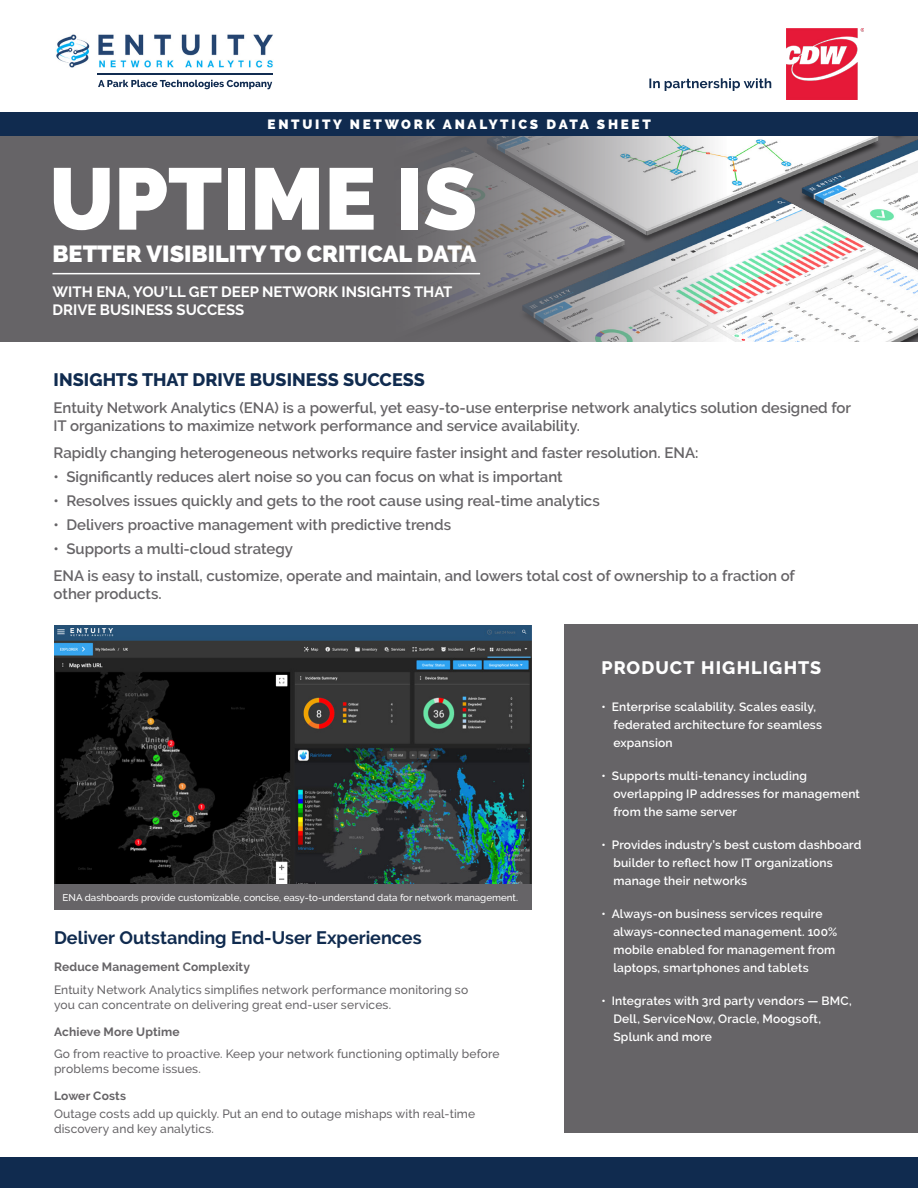
<style>
.page{position:relative;width:918px;height:1188px;background:#fff}
.page>*{position:absolute;margin:0;border:0;box-sizing:border-box;transform-origin:0 0}
.t1{font:800 87px "Raleway";color:#fff}
.t2{font:800 23.4px "Raleway";color:#fff}
.t3{font:700 18px "Raleway";color:#102b4f}
.t4{font:800 18px "Raleway";color:#102b4f}
.t5{font:800 18px "Raleway";letter-spacing:.065em;color:#fff}
.t6{font:600 15px/18px "Raleway";color:#666467}
.t7{font:700 14.85px/17.9px "Raleway";color:#fff}
.t8{font:800 13.5px "Raleway";letter-spacing:.2em;color:#fff}
.t9{font:600 12px/18px "Raleway";letter-spacing:.015em;color:#fff}
.t10{font:500 12px/15px "Raleway";letter-spacing:.015em;color:#666467}
.t11{font:700 12px "Raleway";letter-spacing:.015em;color:#666467}
.t12{font:500 9.75px "Raleway";color:#fff}
</style>
<div class="page">
<div style="left:565px;top:625px;width:353px;height:508px;background:#666467"></div>
<div style="left:0;top:112px;width:918px;height:26px;background:#102b4f"></div>
<div style="left:0;top:136px;width:918px;height:205px;background:#666467"></div>
<img style="left:727px;top:136px;width:191px;height:205px">
<svg style="left:388px;top:136px;width:339px;height:205px"></svg>
<div style="left:0;top:1158px;width:918px;height:30px;background:#102b4f"></div>
<img style="left:56px;top:34px;width:217px;height:56px">
<img style="left:107px;top:80px;width:126px;height:7px">
<img style="left:98px;top:73px;width:174px;height:2px">
<img style="left:54px;top:625px;width:477px;height:259px">
<div style="left:54px;top:884px;width:477px;height:25px;background:#666467"></div>
<hr style="left:52px;top:273px;width:428px;height:1px;background:#fff">
<svg style="left:649px;top:78px;width:122px;height:13px"></svg>
<img style="left:786px;top:28px;width:78px;height:72px">
<p class="t8" style="left:268px;top:117px;width:385px">ENTUITY NETWORK ANALYTICS DATA SHEET</p>
<p class="t1" style="left:49px;top:149px;width:429px">UPTIME IS</p>
<p class="t2" style="left:52px;top:240px;width:425px">BETTER VISIBILITY TO CRITICAL DATA</p>
<p class="t7" style="left:52px;top:283px;width:402px">WITH ENA, YOU’LL GET DEEP NETWORK INSIGHTS THAT<br>DRIVE BUSINESS SUCCESS</p>
<p class="t4" style="left:54px;top:369px;width:373px">INSIGHTS THAT DRIVE BUSINESS SUCCESS</p>
<p class="t6" style="left:54px;top:398px;width:799px">Entuity Network Analytics (ENA) is a powerful, yet easy-to-use enterprise network analytics solution designed for<br>IT organizations to maximize network performance and service availability.</p>
<p class="t6" style="left:54px;top:443px;width:646px">Rapidly changing heterogeneous networks require faster insight and faster resolution. ENA:</p>
<p class="t6" style="left:54px;top:467px;width:511px">• Significantly reduces alert noise so you can focus on what is important</p>
<p class="t6" style="left:54px;top:491px;width:548px">• Resolves issues quickly and gets to the root cause using real-time analytics</p>
<p class="t6" style="left:54px;top:515px;width:399px">• Delivers proactive management with predictive trends</p>
<p class="t6" style="left:54px;top:539px;width:241px">• Supports a multi-cloud strategy</p>
<p class="t6" style="left:54px;top:566px;width:743px">ENA is easy to install, customize, operate and maintain, and lowers total cost of ownership to a fraction of other products.</p>
<p class="t12" style="left:63px;top:892px;width:457px">ENA dashboards provide customizable, concise, easy-to-understand data for network management.</p>
<p class="t3" style="left:54px;top:928px;width:369px">Deliver Outstanding End-User Experiences</p>
<p class="t11" style="left:54px;top:960px;width:197px">Reduce Management Complexity</p>
<p class="t10" style="left:54px;top:982px;width:416px">Entuity Network Analytics simplifies network performance monitoring so you can concentrate on delivering great end-user services.</p>
<p class="t11" style="left:54px;top:1025px;width:127px">Achieve More Uptime</p>
<p class="t10" style="left:54px;top:1047px;width:447px">Go from reactive to proactive. Keep your network functioning optimally before problems become issues.</p>
<p class="t11" style="left:54px;top:1089px;width:74px">Lower Costs</p>
<p class="t10" style="left:54px;top:1107px;width:423px">Outage costs add up quickly. Put an end to outage mishaps with real-time discovery and key analytics.</p>
<p class="t5" style="left:602px;top:657px;width:221px">PRODUCT HIGHLIGHTS</p>
<p class="t9" style="left:613px;top:698px;width:210px;text-indent:-12px">• Enterprise scalability. Scales easily, federated architecture for seamless expansion</p>
<p class="t9" style="left:613px;top:767px;width:248px;text-indent:-12px">• Supports multi-tenancy including overlapping IP addresses for management from the same server</p>
<p class="t9" style="left:613px;top:836px;width:250px;text-indent:-12px">• Provides industry’s best custom dashboard builder to reflect how IT organizations manage their networks</p>
<p class="t9" style="left:613px;top:905px;width:225px;text-indent:-12px">• Always-on business services require always-connected management. 100% mobile enabled for management from laptops, smartphones and tablets</p>
<p class="t9" style="left:613px;top:992px;width:240px;text-indent:-12px">• Integrates with 3rd party vendors — BMC,<br>Dell, ServiceNow, Oracle, Moogsoft,<br>Splunk and more</p>
</div>
